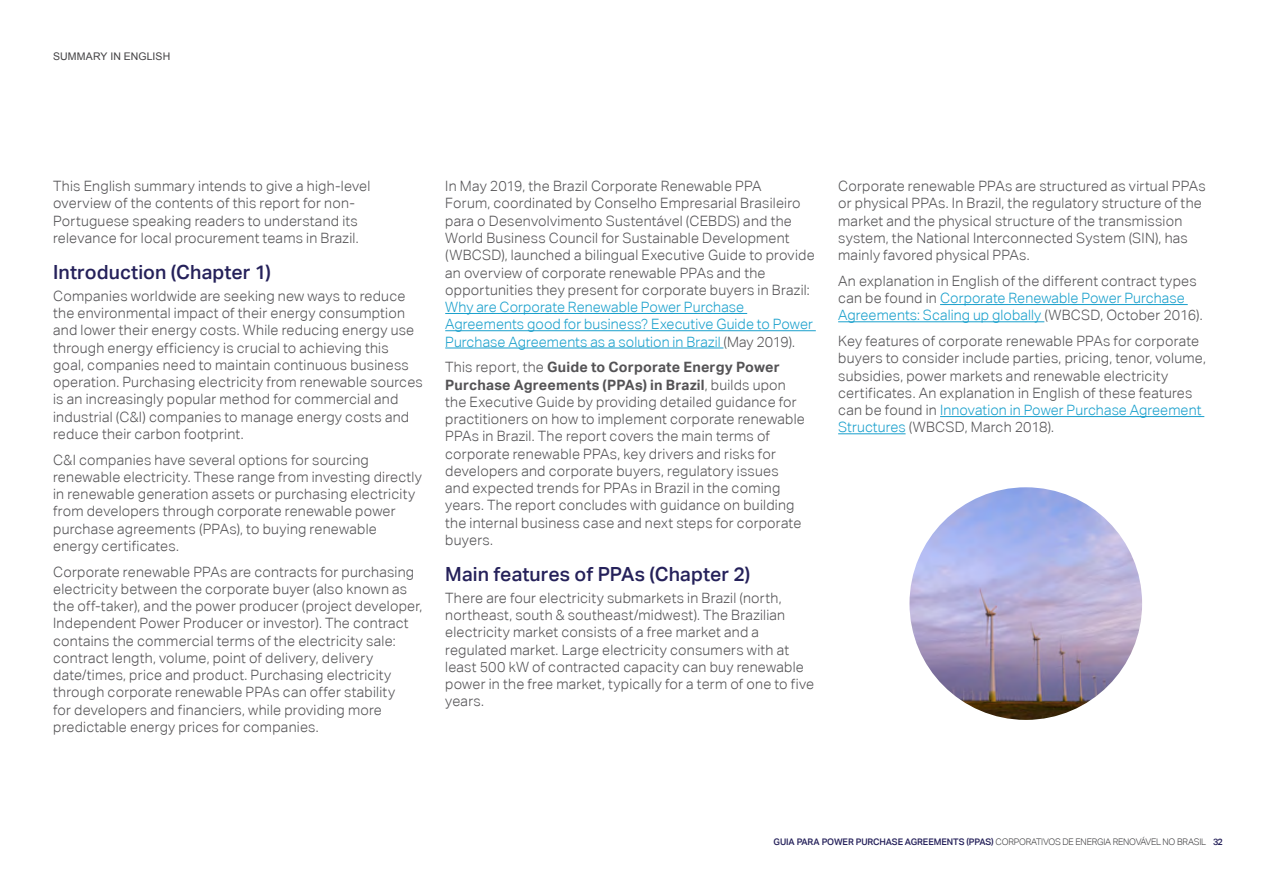
<style>
.page{position:relative;width:1263px;height:893px;background:#fff}
.page>*{position:absolute;margin:0;border:0;box-sizing:border-box;transform-origin:0 0}
.t1{font:500 19.5px "Aktiv Grotesk";letter-spacing:.005em;color:#25215a}
.t2{font:300 14.25px/17.2px "Aktiv Grotesk";letter-spacing:.015em;color:#545355}
.t3{font:300 14.25px/17.2px "Aktiv Grotesk";letter-spacing:.005em;color:#1aa0cc}
.t4{font:10.5px "Arial";letter-spacing:.01em;color:#414042}
.t5{font:500 9.15px "Aktiv Grotesk";letter-spacing:-.01em;color:#25215a}
.s1{color:#545355}
.s2{font-weight:700}
.s3{color:#1aa0cc}
.s4{font-weight:300;color:#414042}
</style>
<div class="page">
<hr style="left:445px;top:313px;width:302px;height:1px;background:#1aa0cc">
<hr style="left:445px;top:330px;width:371px;height:1px;background:#1aa0cc">
<hr style="left:445px;top:348px;width:278px;height:1px;background:#1aa0cc">
<img style="left:909px;top:487px;width:233px;height:233px;border-radius:116px">
<hr style="left:940px;top:304px;width:248px;height:1px;background:#1aa0cc">
<hr style="left:838px;top:321px;width:206px;height:1px;background:#1aa0cc">
<hr style="left:940px;top:416px;width:264px;height:1px;background:#1aa0cc">
<hr style="left:838px;top:433px;width:67px;height:1px;background:#1aa0cc">
<p class="t4" style="left:53px;top:50px;width:119px">SUMMARY IN ENGLISH</p>
<p class="t2" style="left:53px;top:177px;width:319px">This English summary intends to give a high-level overview of the contents of this report for non-Portuguese speaking readers to understand its relevance for local procurement teams in Brazil.</p>
<h1 class="t1" style="left:53px;top:261px;width:219px">Introduction (Chapter 1)</h1>
<p class="t2" style="left:53px;top:287px;width:371px">Companies worldwide are seeking new ways to reduce the environmental impact of their energy consumption and lower their energy costs. While reducing energy use through energy efficiency is crucial to achieving this goal, companies need to maintain continuous business operation. Purchasing electricity from renewable sources is an increasingly popular method for commercial and industrial (C&amp;I) companies to manage energy costs and reduce their carbon footprint.</p>
<p class="t2" style="left:53px;top:451px;width:370px">C&amp;I companies have several options for sourcing renewable electricity. These range from investing directly in renewable generation assets or purchasing electricity from developers through corporate renewable power purchase agreements (PPAs), to buying renewable energy certificates.</p>
<p class="t2" style="left:53px;top:563px;width:371px">Corporate renewable PPAs are contracts for purchasing electricity between the corporate buyer (also known as the off-taker), and the power producer (project developer, Independent Power Producer or investor). The contract contains the commercial terms of the electricity sale: contract length, volume, point of delivery, delivery date/times, price and product. Purchasing electricity through corporate renewable PPAs can offer stability<br>for developers and financiers, while providing more predictable energy prices for companies.</p>
<p class="t2" style="left:445px;top:178px;width:371px">In May 2019, the Brazil Corporate Renewable PPA<br>Forum, coordinated by Conselho Empresarial Brasileiro para o Desenvolvimento Sustentável (CEBDS) and the World Business Council for Sustainable Development (WBCSD), launched a bilingual Executive Guide to provide an overview of corporate renewable PPAs and the opportunities they present for corporate buyers in Brazil:</p>
<p class="t3" style="left:445px;top:298px;width:369px">Why are Corporate Renewable Power Purchase<br>Agreements good for business? Executive Guide to Power<br>Purchase Agreements as a solution in Brazil <span class="s1">(May 2019).</span></p>
<p class="t2" style="left:445px;top:359px;width:361px">This report, the <span class="s2">Guide to Corporate Energy Power Purchase Agreements (PPAs) in Brazil</span>, builds upon the Executive Guide by providing detailed guidance for practitioners on how to implement corporate renewable PPAs in Brazil. The report covers the main terms of corporate renewable PPAs, key drivers and risks for developers and corporate buyers, regulatory issues and expected trends for PPAs in Brazil in the coming years. The report concludes with guidance on building the internal business case and next steps for corporate buyers.</p>
<h1 class="t1" style="left:445px;top:563px;width:307px">Main features of PPAs (Chapter 2)</h1>
<p class="t2" style="left:445px;top:589px;width:370px">There are four electricity submarkets in Brazil (north, northeast, south &amp; southeast/midwest). The Brazilian electricity market consists of a free market and a regulated market. Large electricity consumers with at least 500 kW of contracted capacity can buy renewable power in the free market, typically for a term of one to five years.</p>
<p class="t2" style="left:838px;top:177px;width:369px">Corporate renewable PPAs are structured as virtual PPAs or physical PPAs. In Brazil, the regulatory structure of the market and the physical structure of the transmission system, the National Interconnected System (SIN), has mainly favored physical PPAs.</p>
<p class="t2" style="left:838px;top:272px;width:366px">An explanation in English of the different contract types can be found in <span class="s3">Corporate Renewable Power Purchase<br>Agreements: Scaling up globally</span> (WBCSD, October 2016).</p>
<p class="t2" style="left:838px;top:332px;width:369px">Key features of corporate renewable PPAs for corporate buyers to consider include parties, pricing, tenor, volume, subsidies, power markets and renewable electricity certificates. An explanation in English of these features can be found in <span class="s3">Innovation in Power Purchase Agreement Structures</span> (WBCSD, March 2018).</p>
<p class="t5" style="left:774px;top:837px;width:451px">GUIA PARA POWER PURCHASE AGREEMENTS (PPAS) <span class="s4">CORPORATIVOS DE ENERGIA RENOVÁVEL NO BRASIL</span> 32</p>
</div>
